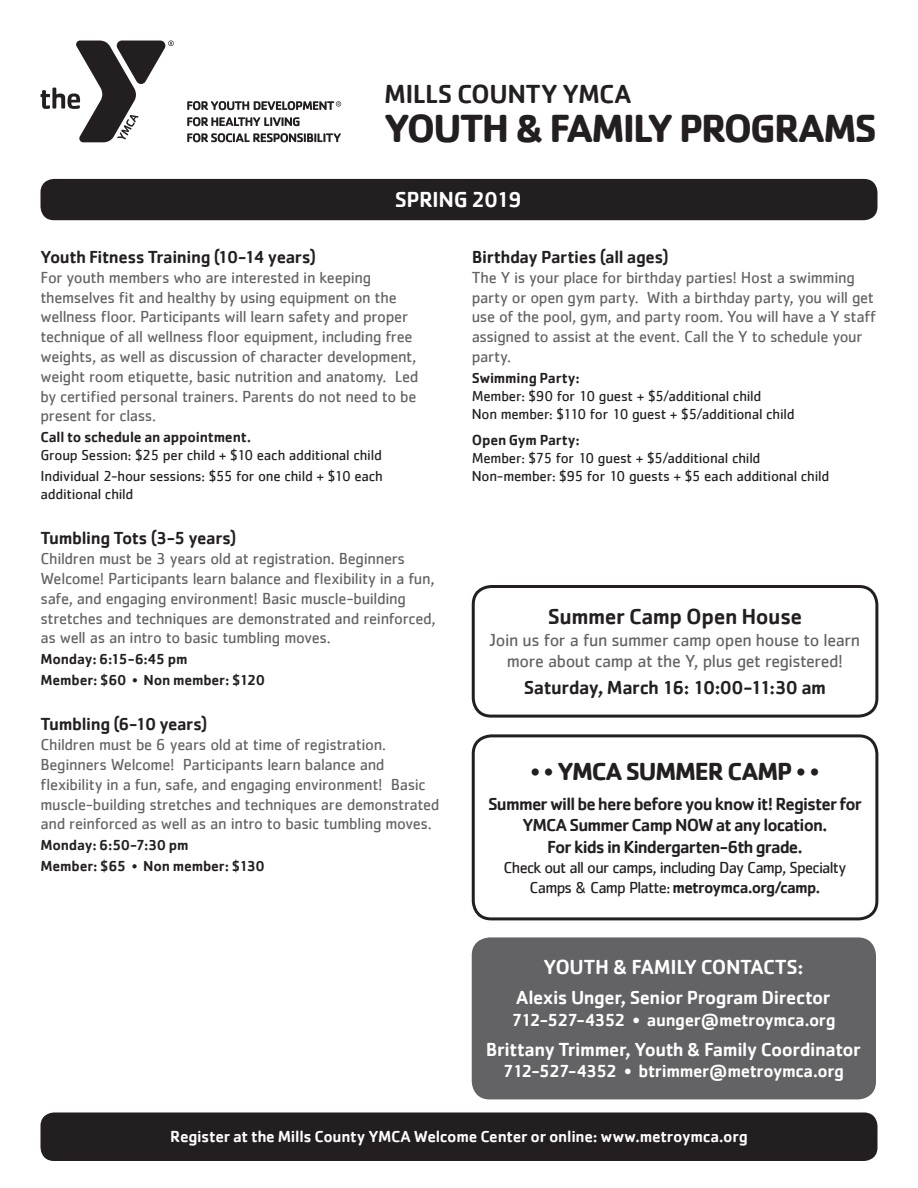
<style>
.page{position:relative;width:918px;height:1188px;background:#fff}
.page>*{position:absolute;margin:0;border:0;box-sizing:border-box;transform-origin:0 0}
.t1{font:700 40.5px "Cachet";letter-spacing:-.05em;color:#231f20}
.t2{font:500 27px "Cachet";letter-spacing:-.02em;color:#231f20}
.t3{font:700 25.5px "Cachet";letter-spacing:-.045em;color:#231f20}
.t4{font:500 22.5px "Cachet";letter-spacing:-.02em;color:#231f20}
.t5{font:500 22.5px "Cachet";letter-spacing:-.03em;color:#fff}
.t6{font:500 21px "Cachet";letter-spacing:-.02em;color:#fff}
.t7{font:500 19.5px "Cachet";letter-spacing:-.025em;color:#fff}
.t8{font:500 19.5px "Cachet";letter-spacing:-.025em;color:#231f20}
.t9{font:500 18px/21.6px "Cachet";letter-spacing:-.045em;color:#231f20;text-align:center}
.t10{font:18px/21.6px "Cachet";letter-spacing:-.025em;color:#636366;text-align:center}
.t11{font:500 18px "Cachet";letter-spacing:-.025em;color:#fff}
.t12{font:500 18px "Cachet";letter-spacing:-.02em;color:#231f20}
.t13{font:500 18px "Cachet";letter-spacing:-.025em;color:#231f20}
.t14{font:16.5px/19.8px "Cachet";letter-spacing:-.02em;color:#636366}
.t15{font:16.5px/19.8px "Cachet";letter-spacing:-.045em;color:#231f20;text-align:center}
.t16{font:500 16.5px "Cachet";letter-spacing:-.02em;color:#fff}
.t17{font:15px/18px "Cachet";letter-spacing:-.015em;color:#231f20}
.t18{font:500 15px/21px "Cachet";letter-spacing:-.01em;color:#231f20}
.s1{font-weight:400}
.s2{font-weight:500}
</style>
<div class="page">
<svg style="left:41px;top:40px;width:133px;height:102px"></svg>
<svg style="left:187px;top:117px;width:113px;height:9px"></svg>
<svg style="left:187px;top:133px;width:154px;height:9px"></svg>
<svg style="left:187px;top:101px;width:154px;height:9px"></svg>
<div style="left:40px;top:1112px;width:838px;height:49px;background:#231f20;border-radius:14px"></div>
<div style="left:40px;top:179px;width:838px;height:41px;background:#231f20;border-radius:14px"></div>
<div style="left:472px;top:937px;width:404px;height:162px;background:#636366;border-radius:18px"></div>
<div style="left:472px;top:734px;width:406px;height:186px;border:3px solid #231f20;border-radius:18px"></div>
<div style="left:472px;top:585px;width:406px;height:133px;border:3px solid #231f20;border-radius:18px"></div>
<h2 class="t2" style="left:384px;top:78px;width:249px">MILLS COUNTY YMCA</h2>
<h1 class="t1" style="left:384px;top:102px;width:494px">YOUTH &amp; FAMILY PROGRAMS</h1>
<h3 class="t5" style="left:395px;top:186px;width:128px">SPRING 2019</h3>
<p class="t13" style="left:40px;top:246px;width:277px">Youth Fitness Training (10-14 years)</p>
<p class="t14" style="left:40px;top:267px;width:379px">For youth members who are interested in keeping themselves fit and healthy by using equipment on the wellness floor. Participants will learn safety and proper technique of all wellness floor equipment, including free weights, as well as discussion of character development, weight room etiquette, basic nutrition and anatomy. Led by certified personal trainers. Parents do not need to be present for class.</p>
<p class="t18" style="left:40px;top:427px;width:212px">Call to schedule an appointment.</p>
<p class="t17" style="left:40px;top:445px;width:344px;line-height:21px">Group Session: $25 per child + $10 each additional child<br>Individual 2-hour sessions: $55 for one child + $10 each</p>
<p class="t17" style="left:40px;top:485px;width:94px">additional child</p>
<p class="t12" style="left:40px;top:527px;width:197px">Tumbling Tots (3-5 years)</p>
<p class="t14" style="left:40px;top:549px;width:397px">Children must be 3 years old at registration. Beginners Welcome! Participants learn balance and flexibility in a fun, safe, and engaging environment! Basic muscle-building stretches and techniques are demonstrated and reinforced, as well as an intro to basic tumbling moves.</p>
<p class="t18" style="left:40px;top:649px;width:226px">Monday: 6:15-6:45 pm<br>Member: $60 <span class="s1">•</span> Non member: $120</p>
<p class="t12" style="left:40px;top:713px;width:168px">Tumbling (6-10 years)</p>
<p class="t14" style="left:40px;top:735px;width:401px">Children must be 6 years old at time of registration.<br>Beginners Welcome! Participants learn balance and flexibility in a fun, safe, and engaging environment! Basic muscle-building stretches and techniques are demonstrated and reinforced as well as an intro to basic tumbling moves.</p>
<p class="t18" style="left:40px;top:835px;width:226px">Monday: 6:50-7:30 pm<br>Member: $65 <span class="s1">•</span> Non member: $130</p>
<p class="t12" style="left:472px;top:246px;width:198px">Birthday Parties (all ages)</p>
<p class="t14" style="left:472px;top:267px;width:406px">The Y is your place for birthday parties! Host a swimming party or open gym party. With a birthday party, you will get use of the pool, gym, and party room. You will have a Y staff assigned to assist at the event. Call the Y to schedule your party.</p>
<p class="t18" style="left:472px;top:367px;width:109px">Swimming Party:</p>
<p class="t17" style="left:472px;top:387px;width:324px">Member: $90 for 10 guest + $5/additional child<br>Non member: $110 for 10 guest + $5/additional child</p>
<p class="t18" style="left:472px;top:429px;width:110px">Open Gym Party:</p>
<p class="t17" style="left:472px;top:448px;width:359px">Member: $75 for 10 guest + $5/additional child<br>Non-member: $95 for 10 guests + $5 each additional child</p>
<h3 class="t4" style="left:548px;top:603px;width:256px">Summer Camp Open House</h3>
<p class="t10" style="left:490px;top:628px;width:372px">Join us for a fun summer camp open house to learn more about camp at the Y, plus get registered!</p>
<p class="t8" style="left:524px;top:676px;width:304px">Saturday, March 16: 10:00-11:30 am</p>
<h3 class="t3" style="left:531px;top:755px;width:290px"><span class="s1">• •</span> YMCA SUMMER CAMP <span class="s1">• •</span></h3>
<p class="t9" style="left:488px;top:793px;width:376px">Summer will be here before you know it! Register for<br>YMCA Summer Camp NOW at any location.<br>For kids in Kindergarten-6th grade.</p>
<p class="t15" style="left:504px;top:857px;width:344px">Check out all our camps, including Day Camp, Specialty<br>Camps &amp; Camp Platte: <span class="s2">metroymca.org/camp.</span></p>
<p class="t6" style="left:543px;top:954px;width:262px">YOUTH &amp; FAMILY CONTACTS:</p>
<p class="t7" style="left:516px;top:986px;width:316px">Alexis Unger, Senior Program Director</p>
<p class="t11" style="left:511px;top:1009px;width:326px">712-527-4352 • aunger@metroymca.org</p>
<p class="t7" style="left:486px;top:1037px;width:377px">Brittany Trimmer, Youth &amp; Family Coordinator</p>
<p class="t11" style="left:503px;top:1060px;width:343px">712-527-4352 • btrimmer@metroymca.org</p>
<p class="t16" style="left:170px;top:1127px;width:579px">Register at the Mills County YMCA Welcome Center or online: www.metroymca.org</p>
</div>
